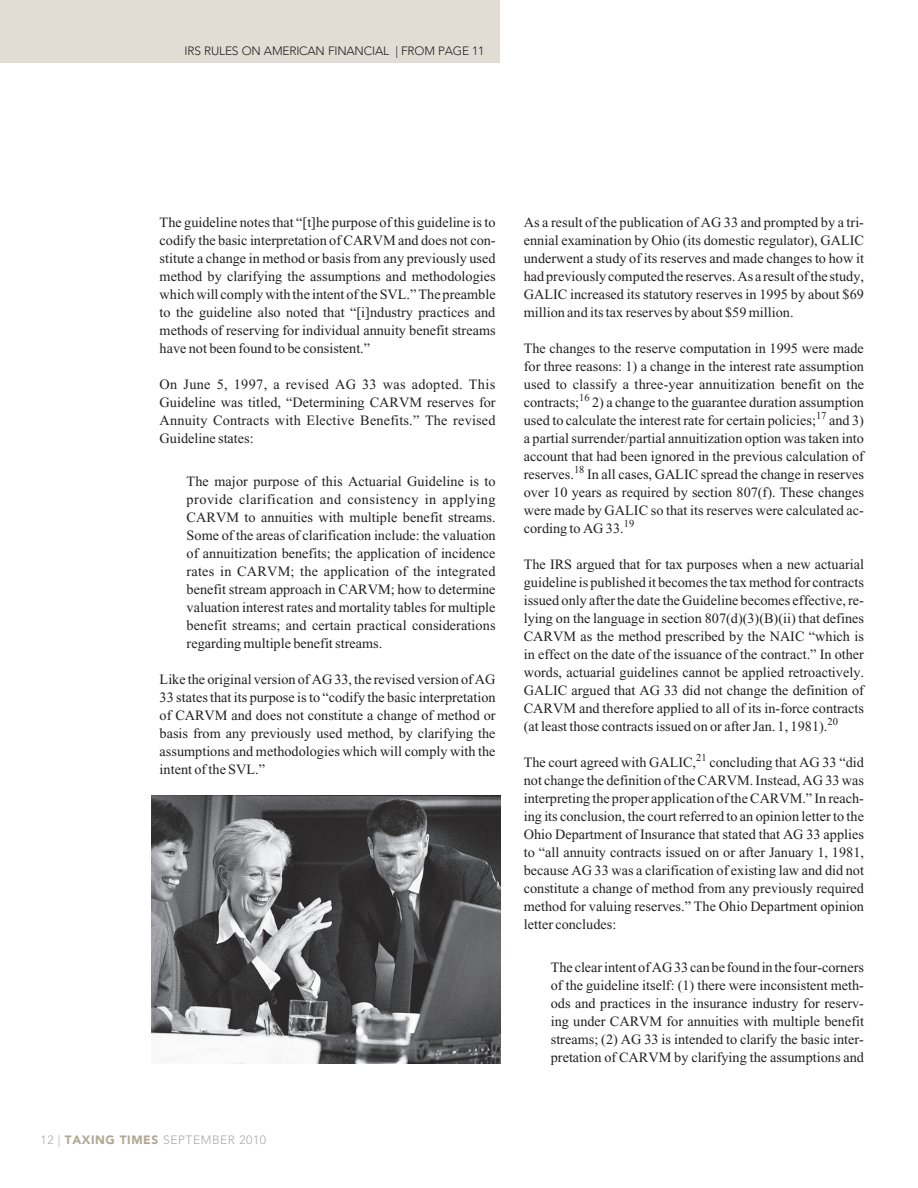
<style>
.page{position:relative;width:918px;height:1188px;background:#fff}
.page>*{position:absolute;margin:0;border:0;box-sizing:border-box;transform-origin:0 0}
.t1{font:14.25px/18px "Times New Roman";color:#231f20;text-align:justify}
.t2{font:300 12px "Avenir";letter-spacing:-.015em;color:#231f20}
.t3{font:300 12px "Avenir";letter-spacing:.05em;color:#a8a9ad}
.s1{font-weight:900;color:#b2a794}
</style>
<div class="page">
<div style="left:0;top:0;width:500px;height:63px;background:#e1dcd4"></div>
<img style="left:152px;top:796px;width:349px;height:268px">
<p class="t2" style="left:185px;top:44px;width:35px">IRS RULES</p>
<p class="t2" style="left:242px;top:44px;width:39px">ON AMERICAN</p>
<p class="t2" style="left:328px;top:44px;width:15px">FINANCIAL</p>
<p class="t2" style="left:395px;top:44px;width:22px">| FROM</p>
<p class="t2" style="left:438px;top:44px;width:16px">PAGE</p>
<p class="t2" style="left:472px;top:44px;width:14px">11</p>
<p class="t1" style="left:160px;top:213px;width:338px">The guideline notes that “[t]he purpose of this guideline is to codify the basic interpretation of CARVM and does not con&shy;stitute a change in method or basis from any previously used method by clarifying the assumptions and methodologies which will comply with the intent of the SVL.” The preamble to the guideline also noted that “[i]ndustry practices and methods of reserving for individual annuity benefit streams have not been found to be consistent.”</p>
<p class="t1" style="left:160px;top:375px;width:338px">On June 5, 1997, a revised AG 33 was adopted. This Guideline was titled, “Determining CARVM reserves for Annuity Contracts with Elective Benefits.” The revised Guideline states:</p>
<p class="t1" style="left:187px;top:472px;width:311px">The major purpose of this Actuarial Guideline is to provide clarification and consistency in applying CARVM to annuities with multiple benefit streams.<br>Some of the areas of clarification include: the valuation of annuitization benefits; the application of incidence rates in CARVM; the application of the integrated benefit stream approach in CARVM; how to determine valuation interest rates and mortality tables for multiple benefit streams; and certain practical considerations regarding multiple benefit streams.</p>
<p class="t1" style="left:160px;top:670px;width:338px">Like the original version of AG 33, the revised version of AG 33 states that its purpose is to “codify the basic interpretation of CARVM and does not constitute a change of method or basis from any previously used method, by clarifying the assumptions and methodologies which will comply with the intent of the SVL.”</p>
<p class="t3" style="left:41px;top:1132px;width:227px">12 | <span class="s1">TAXING TIMES</span> SEPTEMBER 2010</p>
<p class="t1" style="left:524px;top:214px;width:342px">As a result of the publication of AG 33 and prompted by a tri&shy;ennial examination by Ohio (its domestic regulator), GALIC underwent a study of its reserves and made changes to how it had previously computed the reserves. As a result of the study, GALIC increased its statutory reserves in 1995 by about $69 million and its tax reserves by about $59 million.</p>
<p class="t1" style="left:524px;top:340px;width:342px">The changes to the reserve computation in 1995 were made for three reasons: 1) a change in the interest rate assumption used to classify a three-year annuitization benefit on the contracts;<sup>16</sup> 2) a change to the guarantee duration assumption used to calculate the interest rate for certain policies;<sup>17</sup> and 3) a partial surrender/partial annuitization option was taken into account that had been ignored in the previous calculation of reserves.<sup>18</sup> In all cases, GALIC spread the change in reserves over 10 years as required by section 807(f). These changes were made by GALIC so that its reserves were calculated ac&shy;cording to AG 33.<sup>19</sup></p>
<p class="t1" style="left:524px;top:556px;width:342px">The IRS argued that for tax purposes when a new actuarial guideline is published it becomes the tax method for contracts issued only after the date the Guideline becomes effective, re&shy;lying on the language in section 807(d)(3)(B)(ii) that defines CARVM as the method prescribed by the NAIC “which is in effect on the date of the issuance of the contract.” In other words, actuarial guidelines cannot be applied retroactively.<br>GALIC argued that AG 33 did not change the definition of CARVM and therefore applied to all of its in-force contracts (at least those contracts issued on or after Jan. 1, 1981).<sup>20</sup></p>
<p class="t1" style="left:524px;top:754px;width:342px">The court agreed with GALIC,<sup>21</sup> concluding that AG 33 “did not change the definition of the CARVM. Instead, AG 33 was interpreting the proper application of the CARVM.” In reach&shy;ing its conclusion, the court referred to an opinion letter to the Ohio Department of Insurance that stated that AG 33 applies to “all annuity contracts issued on or after January 1, 1981, because AG 33 was a clarification of existing law and did not constitute a change of method from any previously required method for valuing reserves.” The Ohio Department opinion letter concludes:</p>
<p class="t1" style="left:551px;top:958px;width:315px">The clear intent of AG 33 can be found in the four-corners of the guideline itself: (1) there were inconsistent meth&shy;ods and practices in the insurance industry for reserv&shy;ing under CARVM for annuities with multiple benefit streams; (2) AG 33 is intended to clarify the basic inter&shy;pretation of CARVM by clarifying the assumptions and</p>
</div>
